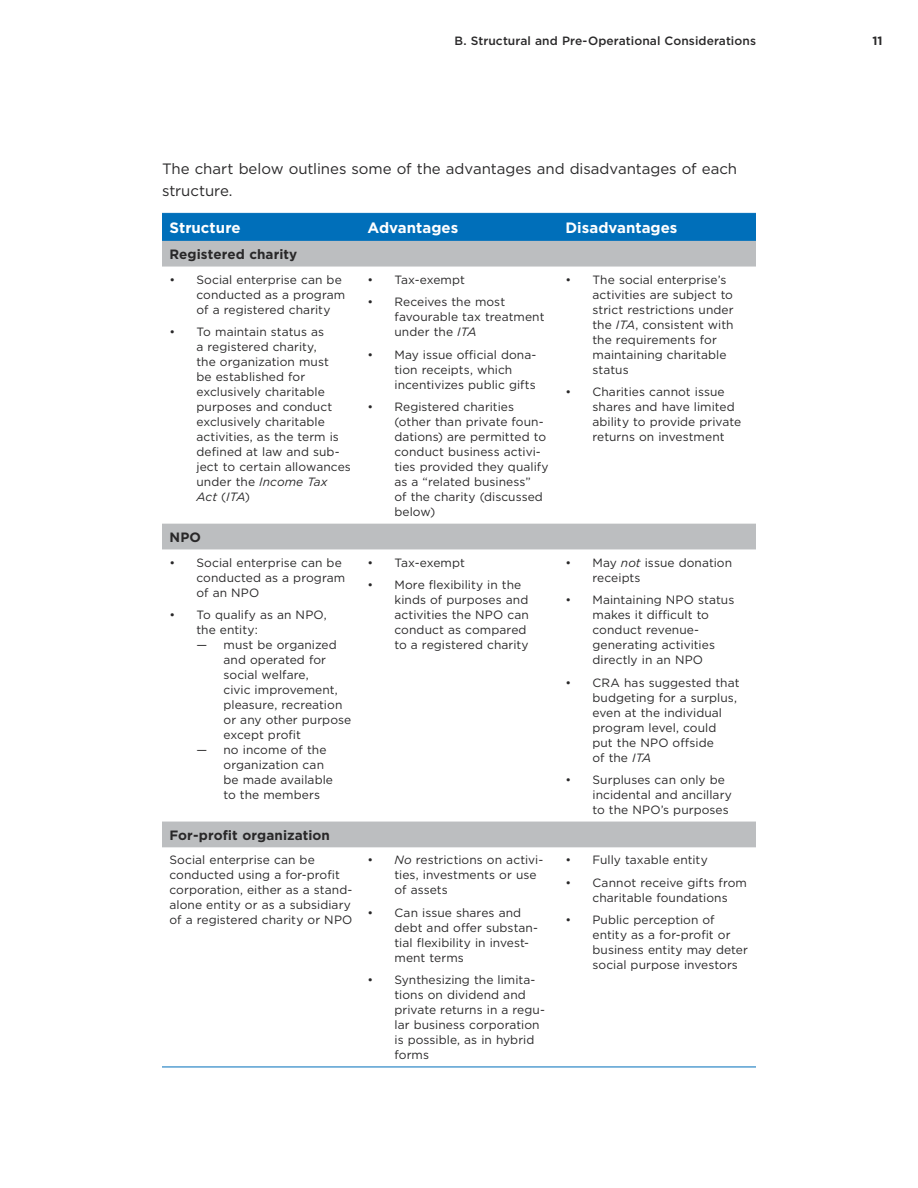
<style>
.page{position:relative;width:918px;height:1188px;background:#fff}
.page>*{position:absolute;margin:0;border:0;box-sizing:border-box;transform-origin:0 0}
.t1{font:15px/22.5px "Gotham";letter-spacing:-.005em;color:#292829}
.t2{font:700 15px "Gotham";color:#fff}
.t3{font:700 13.5px "Gotham";letter-spacing:.005em;color:#292829}
.t4{font:12px/15px "Gotham";letter-spacing:.005em;color:#292829}
.t5{font:500 12px "Gotham";letter-spacing:.01em;color:#292829}
.t6{font:700 12px "Gotham";color:#292829}
.s1{font-style:italic}
</style>
<div class="page">
<div style="left:162px;top:214px;width:594px;height:26px;background:#006fba"></div>
<svg style="left:162px;top:241px;width:594px;height:606px"></svg>
<hr style="left:162px;top:213px;width:198px;height:1px;background:#006fba">
<hr style="left:360px;top:213px;width:198px;height:1px;background:#006fba">
<hr style="left:558px;top:213px;width:198px;height:1px;background:#006fba">
<hr style="left:162px;top:240px;width:198px;height:1px;background:#006fba">
<hr style="left:360px;top:240px;width:198px;height:1px;background:#006fba">
<hr style="left:558px;top:240px;width:198px;height:1px;background:#006fba">
<hr style="left:162px;top:1067px;width:198px;height:1px;background:#006fba">
<hr style="left:360px;top:1067px;width:198px;height:1px;background:#006fba">
<hr style="left:558px;top:1067px;width:198px;height:1px;background:#006fba">
<p class="t5" style="left:454px;top:33px;width:303px">B. Structural and Pre-Operational Considerations</p>
<p class="t6" style="left:872px;top:33px;width:12px">11</p>
<p class="t1" style="left:162px;top:157px;width:577px">The chart below outlines some of the advantages and disadvantages of each structure.</p>
<p class="t2" style="left:170px;top:218px;width:73px">Structure</p>
<p class="t2" style="left:368px;top:218px;width:92px">Advantages</p>
<p class="t2" style="left:566px;top:218px;width:114px">Disadvantages</p>
<p class="t3" style="left:170px;top:245px;width:129px">Registered charity</p>
<p class="t4" style="left:196px;top:272px;width:150px;text-indent:-27px">• Social enterprise can be conducted as a program of a registered charity</p>
<p class="t4" style="left:196px;top:324px;width:156px;text-indent:-27px">• To maintain status as<br>a registered charity,<br>the organization must<br>be established for exclusively charitable purposes and conduct exclusively charitable activities, as the term is defined at law and sub&shy;ject to certain allowances under the <span class="s1">Income Tax<br>Act</span> (<span class="s1">ITA</span>)</p>
<p class="t4" style="left:592px;top:272px;width:143px;text-indent:-27px">• The social enterprise’s activities are subject to strict restrictions under the <span class="s1">ITA</span>, consistent with the requirements for maintaining charitable status</p>
<p class="t4" style="left:592px;top:384px;width:150px;text-indent:-27px">• Charities cannot issue shares and have limited ability to provide private returns on investment</p>
<p class="t4" style="left:368px;top:272px;width:99px">• Tax-exempt</p>
<p class="t4" style="left:394px;top:294px;width:152px;text-indent:-27px">• Receives the most favourable tax treatment under the <span class="s1">ITA</span></p>
<p class="t4" style="left:394px;top:347px;width:143px;text-indent:-27px">• May issue official dona&shy;tion receipts, which incentivizes public gifts</p>
<p class="t4" style="left:394px;top:399px;width:156px;text-indent:-27px">• Registered charities (other than private foun&shy;dations) are permitted to conduct business activi&shy;ties provided they qualify as a “related business”<br>of the charity (discussed below)</p>
<p class="t3" style="left:170px;top:528px;width:33px">NPO</p>
<p class="t4" style="left:196px;top:555px;width:150px;text-indent:-27px">• Social enterprise can be conducted as a program of an NPO</p>
<p class="t4" style="left:196px;top:607px;width:132px;text-indent:-27px">• To qualify as an NPO, the entity:</p>
<p class="t4" style="left:224px;top:637px;width:129px;text-indent:-27px">— must be organized and operated for social welfare,<br>civic improvement, pleasure, recreation or any other purpose except profit</p>
<p class="t4" style="left:224px;top:742px;width:111px;text-indent:-27px">— no income of the organization can be made available to the members</p>
<p class="t4" style="left:368px;top:555px;width:99px">• Tax-exempt</p>
<p class="t4" style="left:394px;top:577px;width:136px;text-indent:-27px">• More flexibility in the kinds of purposes and activities the NPO can conduct as compared to a registered charity</p>
<p class="t3" style="left:170px;top:826px;width:162px">For-profit organization</p>
<p class="t4" style="left:170px;top:852px;width:184px">Social enterprise can be conducted using a for-profit corporation, either as a stand&shy;alone entity or as a subsidiary of a registered charity or NPO</p>
<p class="t4" style="left:394px;top:852px;width:150px;text-indent:-27px">• <span class="s1">No</span> restrictions on activi&shy;ties, investments or use of assets</p>
<p class="t4" style="left:394px;top:905px;width:145px;text-indent:-27px">• Can issue shares and debt and offer substan&shy;tial flexibility in invest&shy;ment terms</p>
<p class="t4" style="left:394px;top:972px;width:152px;text-indent:-27px">• Synthesizing the limita&shy;tions on dividend and private returns in a regu&shy;lar business corporation is possible, as in hybrid forms</p>
<p class="t4" style="left:592px;top:555px;width:141px;text-indent:-27px">• May <span class="s1">not</span> issue donation receipts</p>
<p class="t4" style="left:592px;top:592px;width:143px;text-indent:-27px">• Maintaining NPO status makes it difficult to conduct revenue&shy;generating activities directly in an NPO</p>
<p class="t4" style="left:592px;top:675px;width:149px;text-indent:-27px">• CRA has suggested that budgeting for a surplus, even at the individual program level, could put the NPO offside<br>of the <span class="s1">ITA</span></p>
<p class="t4" style="left:592px;top:772px;width:141px;text-indent:-27px">• Surpluses can only be incidental and ancillary to the NPO’s purposes</p>
<p class="t4" style="left:566px;top:852px;width:144px">• Fully taxable entity</p>
<p class="t4" style="left:592px;top:875px;width:156px;text-indent:-27px">• Cannot receive gifts from charitable foundations</p>
<p class="t4" style="left:592px;top:912px;width:157px;text-indent:-27px">• Public perception of entity as a for-profit or business entity may deter social purpose investors</p>
</div>
